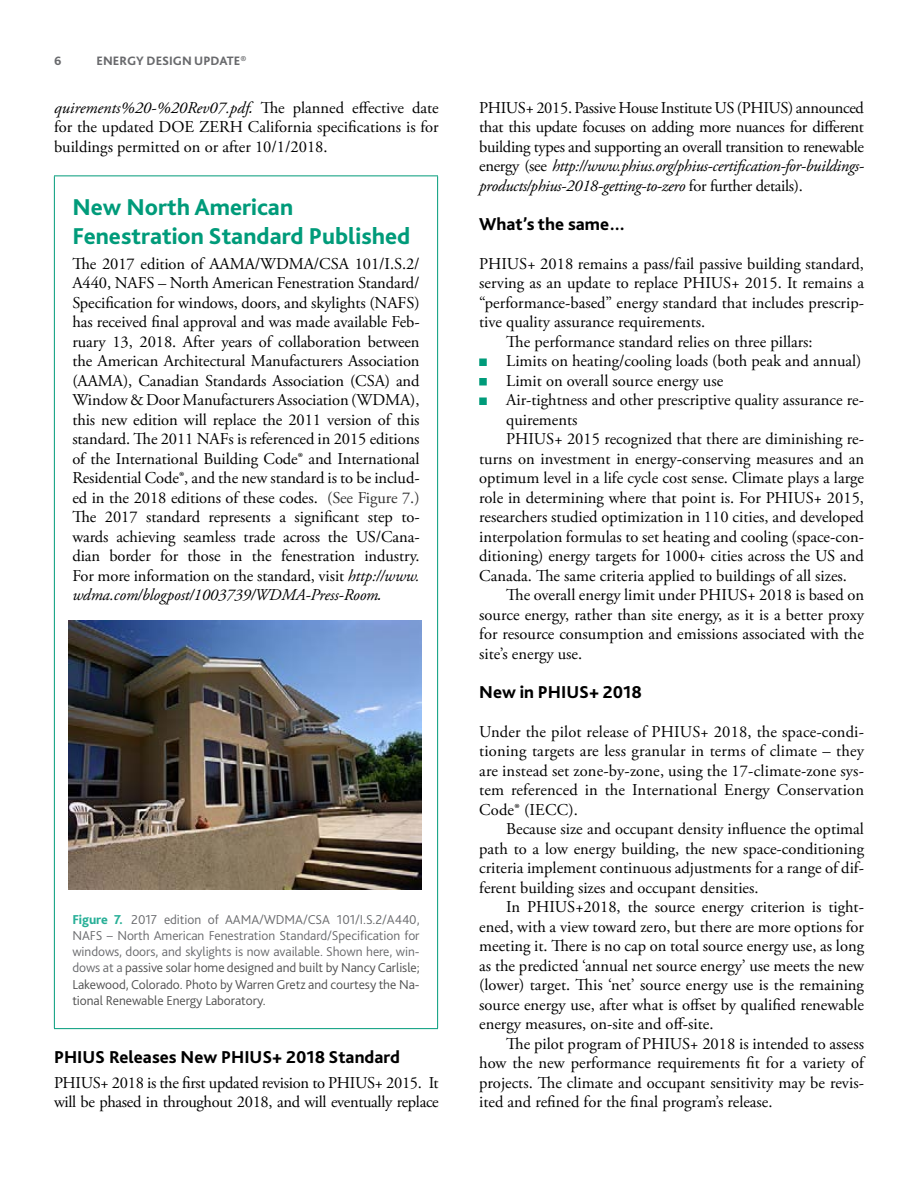
<style>
.page{position:relative;width:918px;height:1188px;background:#fff}
.page>*{position:absolute;margin:0;border:0;box-sizing:border-box;transform-origin:0 0}
.H1_A{font:800 24px/28.8px "Bliss 2";color:#009b7a}
.H3_A{font:800 18px "Bliss 2";color:#000}
.Body_A_F{font:16.5px/19.5px "Adobe Garamond Pro";letter-spacing:-.015em;color:#000;text-align:justify}
.Body_A{font:16.5px/19.5px "Adobe Garamond Pro";color:#000;text-align:justify}
.Bullet_A_i{font:16.5px/19.5px "Adobe Garamond Pro";color:#000}
.Table_photo_caption{font:300 13.5px/16.2px "Bliss 2";letter-spacing:-.005em;color:#696a6d;text-align:justify}
.t1{font:800 12.75px "Bliss 2";color:#696a6d}
.s1{font-style:italic}
.s2{font-family:"Cambria";font-style:italic}
.s3{color:#333}
.s4{font-weight:800;color:#27af97}
.s5{color:#505050}
</style>
<div class="page">
<hr style="left:54px;top:176px;width:384px;height:1px;background:#009b7a">
<hr style="left:54px;top:176px;width:1px;height:442px;background:#009b7a">
<hr style="left:437px;top:176px;width:1px;height:442px;background:#009b7a">
<hr style="left:54px;top:618px;width:1px;height:270px;background:#009b7a">
<hr style="left:437px;top:618px;width:1px;height:270px;background:#009b7a">
<hr style="left:54px;top:888px;width:1px;height:140px;background:#009b7a">
<hr style="left:437px;top:888px;width:1px;height:140px;background:#009b7a">
<hr style="left:54px;top:1028px;width:384px;height:1px;background:#009b7a">
<div style="left:479px;top:358px;width:8px;height:8px;background:#009b7a"></div>
<div style="left:479px;top:378px;width:8px;height:8px;background:#009b7a"></div>
<div style="left:479px;top:398px;width:8px;height:7px;background:#009b7a"></div>
<img style="left:68px;top:620px;width:354px;height:270px">
<p class="t1" style="left:54px;top:53px;width:9px">6</p>
<p class="t1" style="left:97px;top:53px;width:151px">ENERGY DESIGN UPDATE<sup>®</sup></p>
<p class="Body_A" style="left:54px;top:98px;width:386px"><span class="s1">quirements%20-%20Rev07.pdf</span><span class="s2">.</span> The planned effective date for the updated DOE ZERH California specifications is for buildings permitted on or after 10/1/2018.</p>
<p class="H1_A" style="left:72px;top:193px;width:339px">New North American<br>Fenestration Standard Published</p>
<p class="Body_A_F" style="left:72px;top:254px;width:349px">The 2017 edition of AAMA/WDMA/CSA 101/I.S.2/ A440, NAFS – North American Fenestration Standard/ Specification for windows, doors, and skylights (NAFS) has received final approval and was made available Feb&shy;ruary 13, 2018. After years of collaboration between the American Architectural Manufacturers Association (AAMA), Canadian Standards Association (CSA) and Window &amp; Door Manufacturers Association (WDMA), this new edition will replace the 2011 version of this standard. The 2011 NAFs is referenced in 2015 editions of the International Building Code® and International Residential Code®, and the new standard is to be includ&shy;ed in the 2018 editions of these codes. <span class="s3">(See Figure 7.)<br></span>The 2017 standard represents a significant step to&shy;wards achieving seamless trade across the US/Cana&shy;dian border for those in the fenestration industry.<br>For more information on the standard, visit <span class="s1">http://www. wdma.com/blogpost/1003739/WDMA-Press-Room</span><span class="s2">.</span></p>
<p class="Table_photo_caption" style="left:72px;top:911px;width:349px"><span class="s4">Figure 7.</span> 2017 edition of AAMA/WDMA/CSA 101/I.S.2/A440, NAFS – North American Fenestration Standard/Specification for windows, doors, and skylights is now available. Shown here, win&shy;dows at a <span class="s5">passive solar home designed and built by Nancy Carlisle; Lakewood, Colorado. Photo by Warren Gretz and courtesy the Na&shy;tional Renewable Energy Laboratory.</span></p>
<p class="H3_A" style="left:54px;top:1046px;width:347px">PHIUS Releases New PHIUS+ 2018 Standard</p>
<p class="Body_A_F" style="left:54px;top:1073px;width:386px">PHIUS+ 2018 is the first updated revision to PHIUS+ 2015. It will be phased in throughout 2018, and will eventually replace</p>
<p class="Body_A_F" style="left:479px;top:98px;width:386px">PHIUS+ 2015. Passive House Institute US (PHIUS) announced that this update focuses on adding more nuances for different building types and supporting an overall transition to renewable energy (see <span class="s1">http://www.phius.org/phius-certification-for-buildings&shy;products/phius-2018-getting-to-zero</span> for further details).</p>
<p class="H3_A" style="left:479px;top:213px;width:148px">What’s the same…</p>
<p class="Body_A_F" style="left:479px;top:254px;width:386px">PHIUS+ 2018 remains a pass/fail passive building standard, serving as an update to replace PHIUS+ 2015. It remains a “performance-based” energy standard that includes prescrip&shy;tive quality assurance requirements.</p>
<p class="Body_A" style="left:506px;top:332px;width:308px">The performance standard relies on three pillars:</p>
<p class="Bullet_A_i" style="left:506px;top:352px;width:357px">Limits on heating/cooling loads (both peak and annual)</p>
<p class="Bullet_A_i" style="left:506px;top:371px;width:218px">Limit on overall source energy use</p>
<p class="Bullet_A_i" style="left:506px;top:391px;width:359px">Air-tightness and other prescriptive quality assurance re&shy;quirements</p>
<p class="Body_A" style="left:479px;top:430px;width:386px;text-indent:27px">PHIUS+ 2015 recognized that there are diminishing re&shy;turns on investment in energy-conserving measures and an optimum level in a life cycle cost sense. Climate plays a large role in determining where that point is. For PHIUS+ 2015, researchers studied optimization in 110 cities, and developed interpolation formulas to set heating and cooling (space-con&shy;ditioning) energy targets for 1000+ cities across the US and Canada. The same criteria applied to buildings of all sizes.</p>
<p class="Body_A" style="left:479px;top:586px;width:386px;text-indent:27px">The overall energy limit under PHIUS+ 2018 is based on source energy, rather than site energy, as it is a better proxy for resource consumption and emissions associated with the site’s energy use.</p>
<p class="H3_A" style="left:479px;top:681px;width:164px">New in PHIUS+ 2018</p>
<p class="Body_A_F" style="left:479px;top:722px;width:386px">Under the pilot release of PHIUS+ 2018, the space-condi&shy;tioning targets are less granular in terms of climate – they are instead set zone-by-zone, using the 17-climate-zone sys&shy;tem referenced in the International Energy Conservation Code® (IECC).</p>
<p class="Body_A" style="left:479px;top:820px;width:386px;text-indent:27px">Because size and occupant density influence the optimal path to a low energy building, the new space-conditioning criteria implement continuous adjustments for a range of dif&shy;ferent building sizes and occupant densities.</p>
<p class="Body_A" style="left:479px;top:898px;width:386px;text-indent:27px">In PHIUS+2018, the source energy criterion is tight&shy;ened, with a view toward zero, but there are more options for meeting it. There is no cap on total source energy use, as long as the predicted ‘annual net source energy’ use meets the new (lower) target. This ‘net’ source energy use is the remaining source energy use, after what is offset by qualified renewable energy measures, on-site and off-site.</p>
<p class="Body_A" style="left:479px;top:1034px;width:386px;text-indent:27px">The pilot program of PHIUS+ 2018 is intended to assess how the new performance requirements fit for a variety of projects. The climate and occupant sensitivity may be revis&shy;ited and refined for the final program’s release.</p>
</div>
